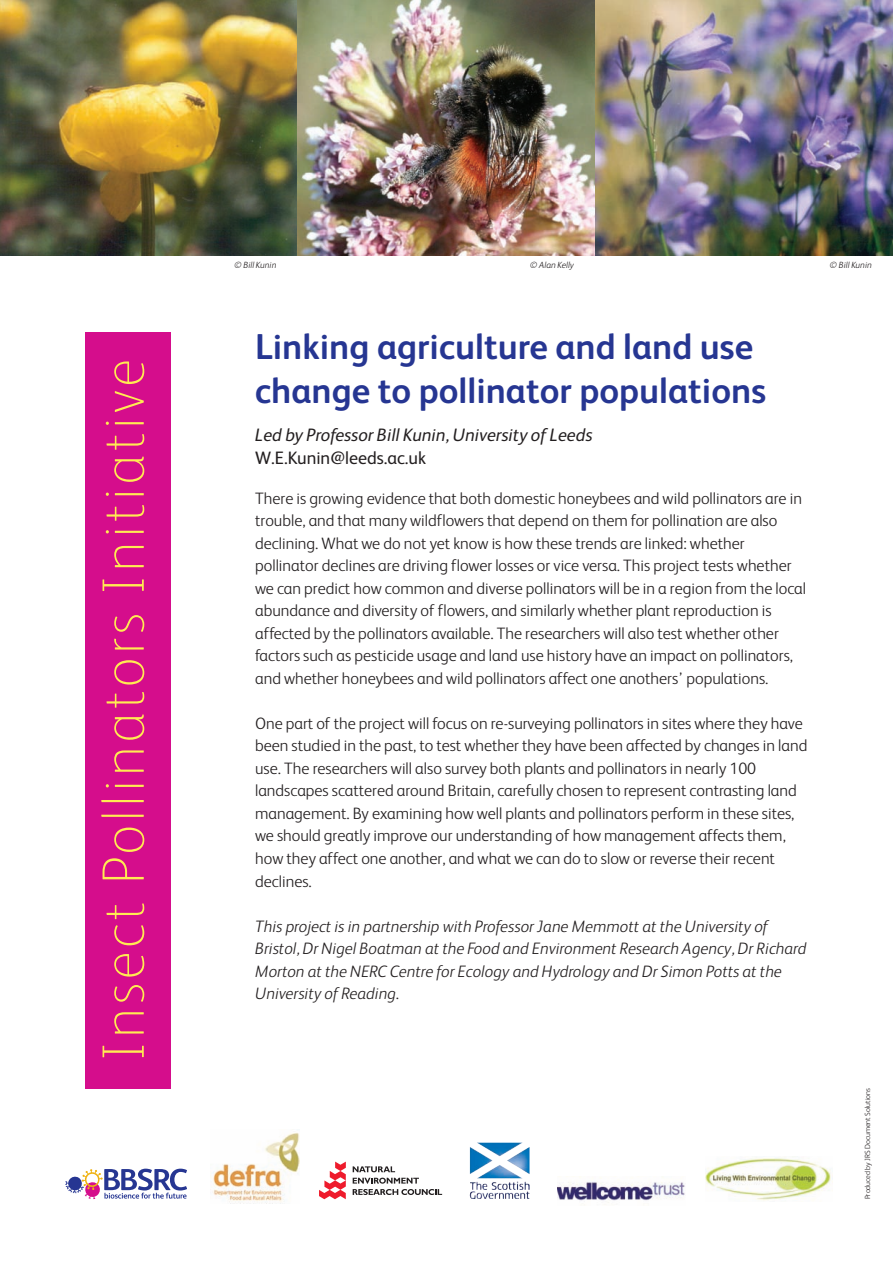
<style>
.page{position:relative;width:893px;height:1263px;background:#fff}
.page>*{position:absolute;margin:0;border:0;box-sizing:border-box;transform-origin:0 0}
.t1{font:100 60px "FS Albert";letter-spacing:.055em;color:#ffeb52}
.t2{font:700 36px/43.2px "FS Albert";color:#263692}
.t3{font:italic 18px "FS Albert";color:#231f20}
.t4{font:18px "FS Albert";color:#231f20}
.t5{font:300 16.5px/22.5px "FS Albert";color:#231f20}
.t6{font:italic 300 16.5px/22.5px "FS Albert";color:#231f20}
.t7{font:italic 300 9px "FS Albert";color:#231f20}
.t8{font:300 7.5px "FS Albert";color:#231f20}
.s1{font-style:normal}
</style>
<div class="page">
<div style="left:85px;top:332px;width:85px;height:757px;background:#d50d8c"></div>
<img style="left:0;top:0;width:893px;height:255px">
<img style="left:210px;top:1132px;width:90px;height:71px">
<svg style="left:353px;top:1166px;width:42px;height:6px"></svg>
<svg style="left:353px;top:1178px;width:89px;height:17px"></svg>
<svg style="left:319px;top:1161px;width:27px;height:38px"></svg>
<img style="left:470px;top:1142px;width:59px;height:32px">
<img style="left:557px;top:1176px;width:128px;height:27px">
<img style="left:706px;top:1158px;width:125px;height:43px">
<svg style="left:65px;top:1168px;width:122px;height:31px"></svg>
<p class="t1" style="left:103px;top:1061px;width:704px;rotate:-90deg">Insect Pollinators Initiative</p>
<p class="t7" style="left:234px;top:262px;width:43px">© Bill Kunin</p>
<p class="t7" style="left:530px;top:262px;width:45px">© Alan Kelly</p>
<p class="t7" style="left:830px;top:262px;width:43px">© Bill Kunin</p>
<h1 class="t2" style="left:255px;top:329px;width:512px">Linking agriculture and land use change to pollinator populations</h1>
<p class="t3" style="left:255px;top:429px;width:339px">Led by Professor Bill Kunin, University of Leeds</p>
<p class="t4" style="left:255px;top:451px;width:172px">W.E.Kunin@leeds.ac.uk</p>
<p class="t5" style="left:255px;top:489px;width:552px">There is growing evidence that both domestic honeybees and wild pollinators are in trouble, and that many wildflowers that depend on them for pollination are also declining. What we do not yet know is how these trends are linked: whether pollinator declines are driving flower losses or vice versa. This project tests whether we can predict how common and diverse pollinators will be in a region from the local abundance and diversity of flowers, and similarly whether plant reproduction is affected by the pollinators available. The researchers will also test whether other factors such as pesticide usage and land use history have an impact on pollinators, and whether honeybees and wild pollinators affect one anothers’ populations.</p>
<p class="t5" style="left:255px;top:714px;width:554px">One part of the project will focus on re-surveying pollinators in sites where they have been studied in the past, to test whether they have been affected by changes in land use. The researchers will also survey both plants and pollinators in nearly 100 landscapes scattered around Britain, carefully chosen to represent contrasting land management. By examining how well plants and pollinators perform in these sites, we should greatly improve our understanding of how management affects them, how they affect one another, and what we can do to slow or reverse their recent declines.</p>
<p class="t6" style="left:255px;top:916px;width:553px">This project is in partnership with Professor Jane Memmott at the University of Bristol, Dr Nigel Boatman at the Food and Environment Research Agency, Dr Richard Morton at the NERC Centre for Ecology and Hydrology and Dr Simon Potts at the University of Reading<span class="s1">.</span></p>
<p class="t8" style="left:865px;top:1199px;width:113px;rotate:-90deg">Produced by JRS Document Solutions</p>
</div>
